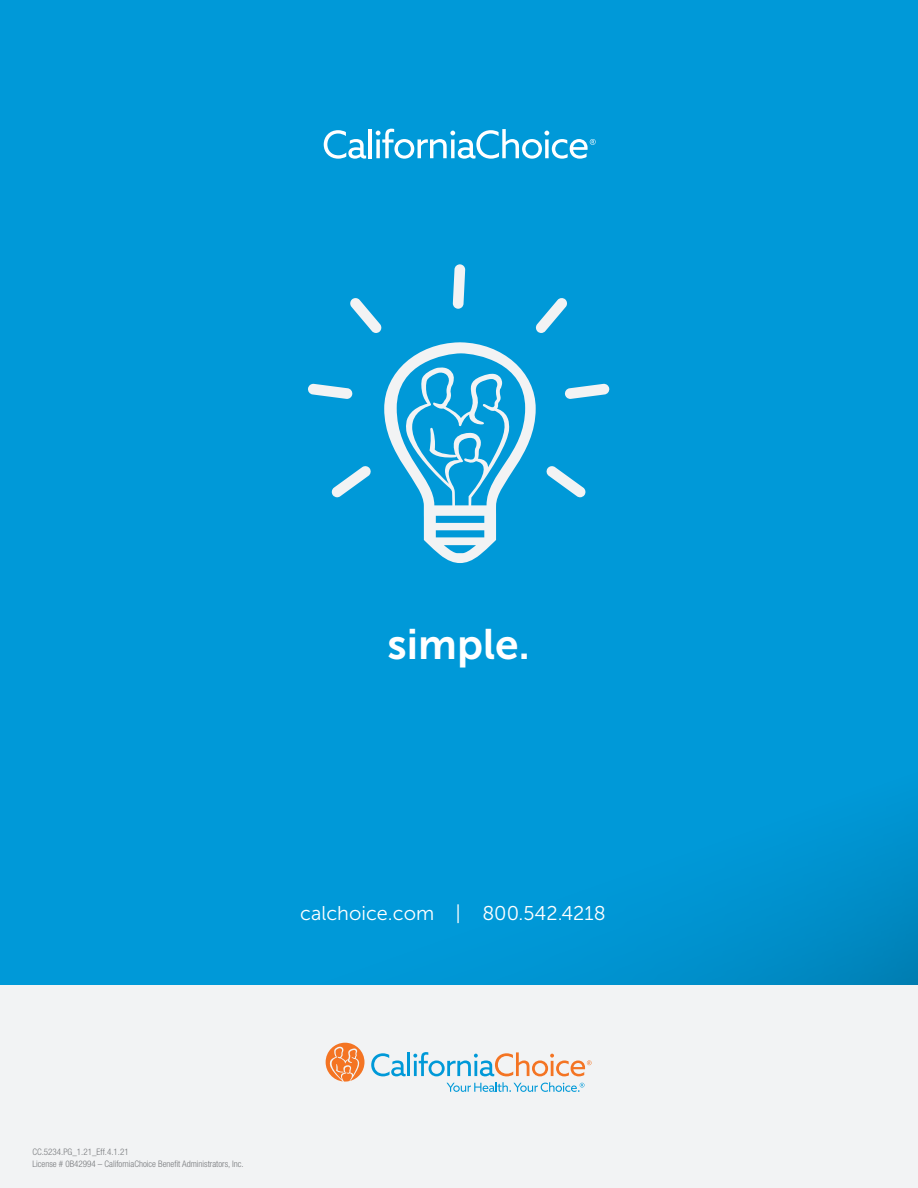
<style>
.page{position:relative;width:918px;height:1188px;background:#fff}
.page>*{position:absolute;margin:0;border:0;box-sizing:border-box;transform-origin:0 0}
.t1{font:42.6px "Museo Sans 700";color:#fff}
.t2{font:19.8px "Museo Sans 300";color:#fff}
.t3{font:300 condensed 9px "Helvetica Neue LT Std";color:#76787b}
</style>
<div class="page">
<div style="left:0;top:936px;width:918px;height:252px;background:#f2f3f4"></div>
<div style="left:0;top:0;width:918px;height:985px;background:#0099d8"></div>
<svg style="left:308px;top:264px;width:302px;height:299px"></svg>
<svg style="left:324px;top:130px;width:42px;height:29px"></svg>
<hr style="left:368px;top:129px;width:4px;height:29px;background:#fff">
<svg style="left:376px;top:129px;width:220px;height:30px"></svg>
<svg style="left:371px;top:1053px;width:35px;height:23px"></svg>
<hr style="left:407px;top:1052px;width:3px;height:24px;background:#0099d8">
<svg style="left:413px;top:1052px;width:179px;height:24px"></svg>
<svg style="left:447px;top:1082px;width:137px;height:10px"></svg>
<svg style="left:326px;top:1043px;width:38px;height:39px"></svg>
<p class="t1" style="left:388px;top:620px;width:143px">simple.</p>
<p class="t2" style="left:300px;top:902px;width:307px">calchoice.com | 800.542.4218</p>
<p class="t3" style="left:32px;top:1147px;width:98px">CC.5234.PG_1.21_Eff.4.1.21</p>
<p class="t3" style="left:32px;top:1159px;width:213px">License # 0B42994 – CaliforniaChoice Benefit Administrators, Inc.</p>
</div>
